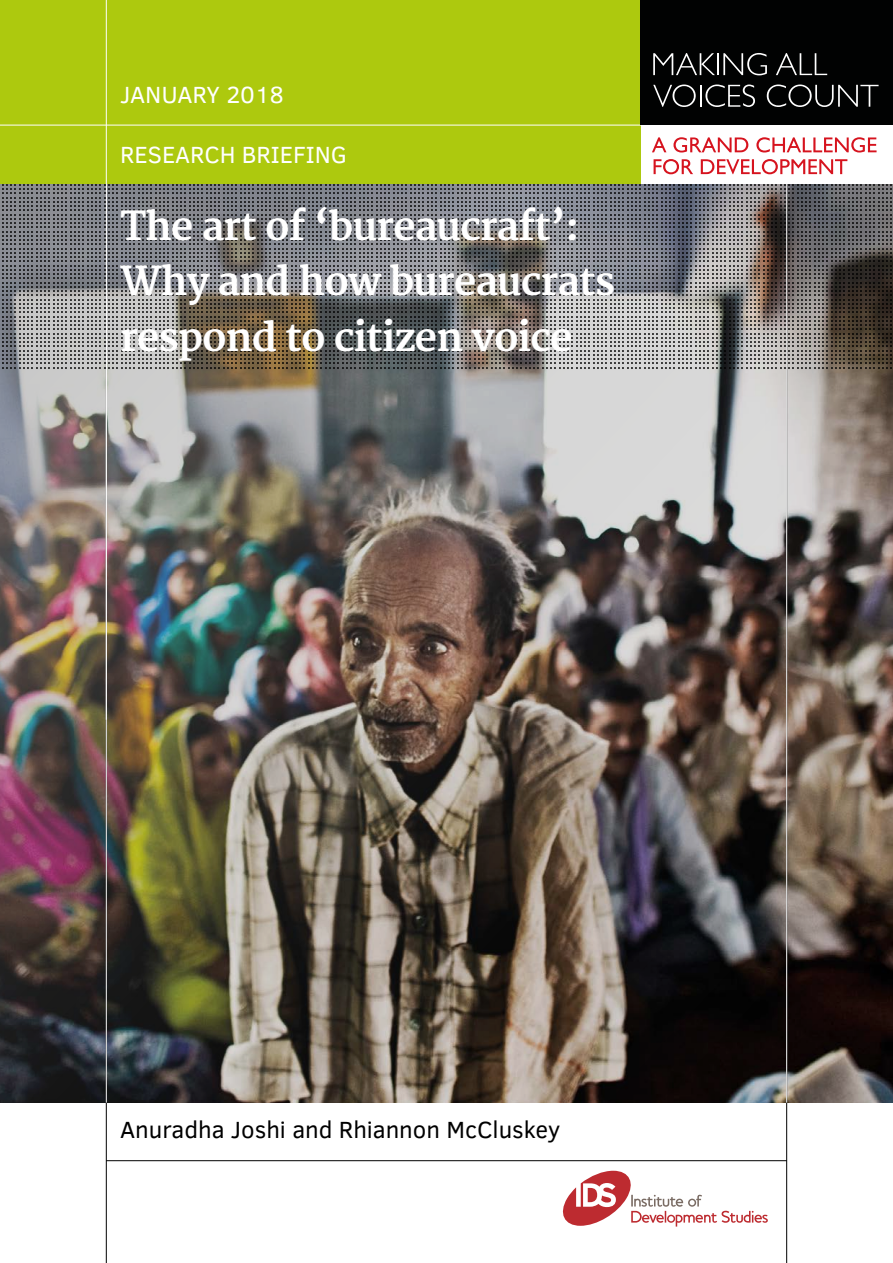
<style>
.page{position:relative;width:893px;height:1263px;background:#fff}
.page>*{position:absolute;margin:0;border:0;box-sizing:border-box;transform-origin:0 0}
.t1{font:700 39px/55.5px "Merriweather";letter-spacing:-.03em;color:#fff}
.t2{font:24px "Clear Sans";color:#000}
.t3{font:24px "Clear Sans";color:#fff}
</style>
<div class="page">
<img style="left:0;top:184px;width:893px;height:919px">
<svg style="left:562px;top:1171px;width:206px;height:55px"></svg>
<hr style="left:106px;top:1160px;width:681px;height:1px;background:#000">
<hr style="left:106px;top:0;width:1px;height:1263px;background:#000">
<div style="left:0;top:0;width:893px;height:184px;background:#adc90e"></div>
<hr style="left:0;top:125px;width:893px;height:1px;background:#fff">
<hr style="left:106px;top:0;width:1px;height:720px;background:#fff">
<hr style="left:786px;top:0;width:1px;height:1263px;background:#000">
<div style="left:641px;top:0;width:252px;height:184px;background:#fff"></div>
<svg style="left:654px;top:159px;width:193px;height:15px"></svg>
<svg style="left:652px;top:137px;width:224px;height:16px"></svg>
<div style="left:641px;top:0;width:252px;height:124px;background:#010202"></div>
<svg style="left:653px;top:53px;width:114px;height:22px"></svg>
<svg style="left:776px;top:53px;width:51px;height:22px"></svg>
<svg style="left:653px;top:85px;width:102px;height:22px"></svg>
<svg style="left:767px;top:85px;width:111px;height:22px"></svg>
<hr style="left:786px;top:184px;width:1px;height:919px;background:#fff">
<hr style="left:106px;top:184px;width:1px;height:919px;background:#fff">
<svg style="left:0;top:185px;width:893px;height:184px;background:#787777"></svg>
<p class="t3" style="left:120px;top:78px;width:165px">JANUARY 2018</p>
<p class="t3" style="left:120px;top:139px;width:228px">RESEARCH BRIEFING</p>
<p class="t1" style="left:120px;top:200px;width:497px">The art of ‘bureaucraft’:<br>Why and how bureaucrats respond to citizen voice</p>
<p class="t2" style="left:120px;top:1113px;width:442px">Anuradha Joshi and Rhiannon McCluskey</p>
</div>
